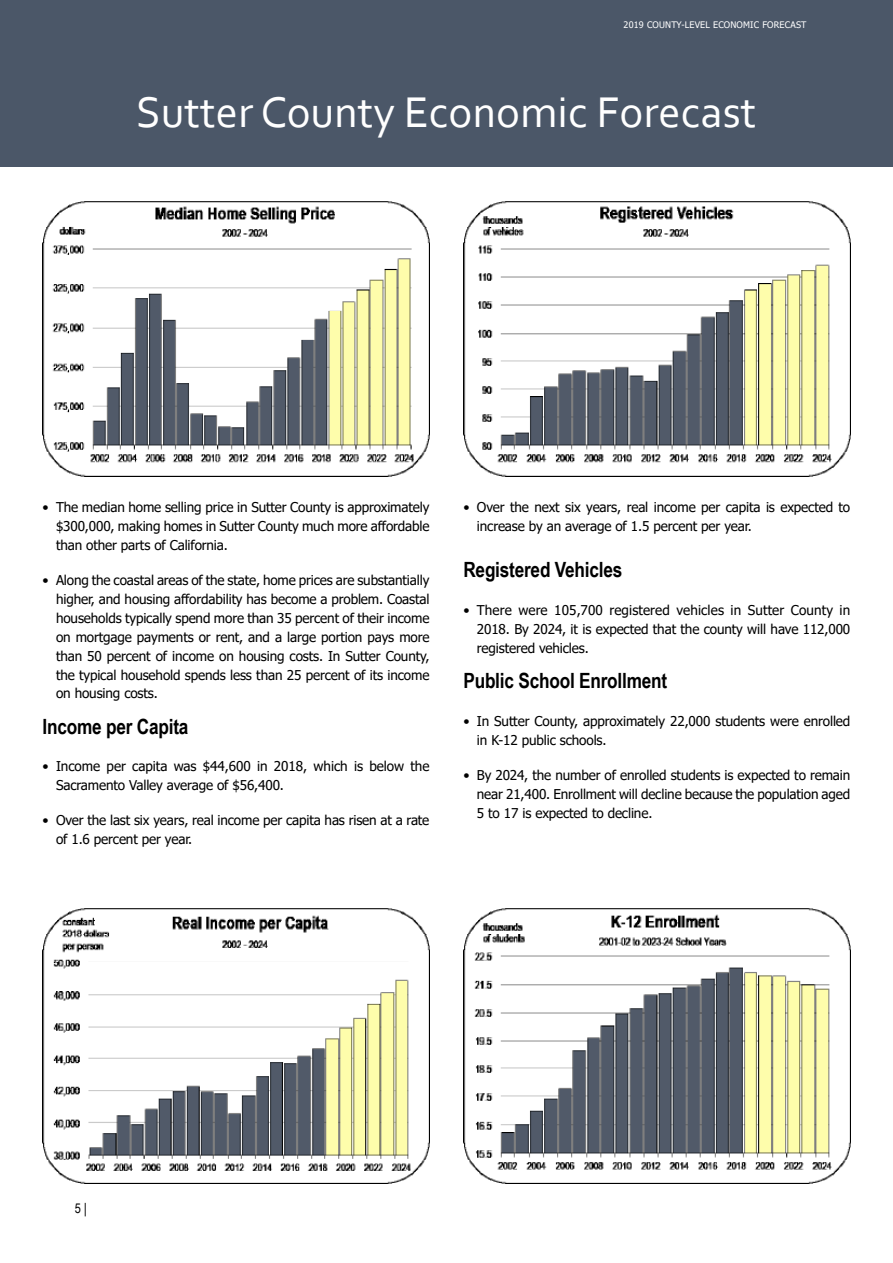
<style>
.page{position:relative;width:893px;height:1263px;background:#fff}
.page>*{position:absolute;margin:0;border:0;box-sizing:border-box;transform-origin:0 0}
.t1{font:45px "Corbel";color:#fff}
.Profile_Subhead_1{font:700 21px "Arial Narrow";letter-spacing:-.01em;color:#000}
.Hanging_indent{font:700 21px "Arial Narrow";letter-spacing:-.01em;color:#000}
.t2{font:13.5px/18.9px "Tahoma";letter-spacing:-.01em;color:#000;text-align:justify}
.t3{font:13.5px "Arial Narrow";color:#000}
.t4{font:9px "Tahoma";letter-spacing:.02em;color:#fff}
.s1{font-family:"Myriad Pro"}
</style>
<div class="page">
<div style="left:0;top:0;width:893px;height:167px;background:#4b5768"></div>
<img style="left:42px;top:201px;width:387px;height:276px">
<img style="left:43px;top:908px;width:387px;height:276px">
<img style="left:463px;top:201px;width:387px;height:276px">
<img style="left:463px;top:908px;width:387px;height:276px">
<p class="t4" style="left:624px;top:19px;width:184px">2019 COUNTY-LEVEL ECONOMIC FORECAST</p>
<h1 class="t1" style="left:136px;top:84px;width:622px">Sutter County Economic Forecast</h1>
<p class="t2" style="left:56px;top:498px;width:375px;text-indent:-14px">• The median home selling price in Sutter County is approximately $300,000, making homes in Sutter County much more affordable than other parts of California.</p>
<p class="t2" style="left:56px;top:571px;width:375px;text-indent:-14px">• Along the coastal areas of the state, home prices are substantially higher, and housing affordability has become a problem. Coastal households typically spend more than 35 percent of their income on mortgage payments or rent, and a large portion pays more than 50 percent of income on housing costs. In Sutter County, the typical household spends less than 25 percent of its income on housing costs.</p>
<p class="Profile_Subhead_1" style="left:43px;top:710px;width:147px">Income per Capita</p>
<p class="t2" style="left:56px;top:758px;width:375px;text-indent:-14px">• Income per capita was $44,600 in 2018, which is below the<br>Sacramento Valley average of $56,400.</p>
<p class="t2" style="left:56px;top:812px;width:375px;text-indent:-14px">• Over the last six years, real income per capita has risen at a rate of 1.6 percent per year.</p>
<p class="t2" style="left:477px;top:498px;width:375px;text-indent:-14px">• Over the next six years, real income per capita is expected to increase by an average of 1.5 percent per year.</p>
<p class="Hanging_indent" style="left:463px;top:554px;width:160px">Registered Vehicles</p>
<p class="t2" style="left:477px;top:601px;width:375px;text-indent:-14px">• There were 105,700 registered vehicles in Sutter County in 2018. By 2024, it is expected that the county will have 112,000 registered vehicles.</p>
<p class="Profile_Subhead_1" style="left:463px;top:665px;width:205px">Public School Enrollment</p>
<p class="t2" style="left:477px;top:712px;width:375px;text-indent:-14px">• In Sutter County, approximately 22,000 students were enrolled in K-12 public schools.</p>
<p class="t2" style="left:477px;top:766px;width:375px;text-indent:-14px">• By 2024, the number of enrolled students is expected to remain near 21,400. Enrollment will decline because the population aged 5 to 17 is expected to decline.</p>
<p class="t3" style="left:75px;top:1198px;width:14px">5 <span class="s1">|</span></p>
</div>
